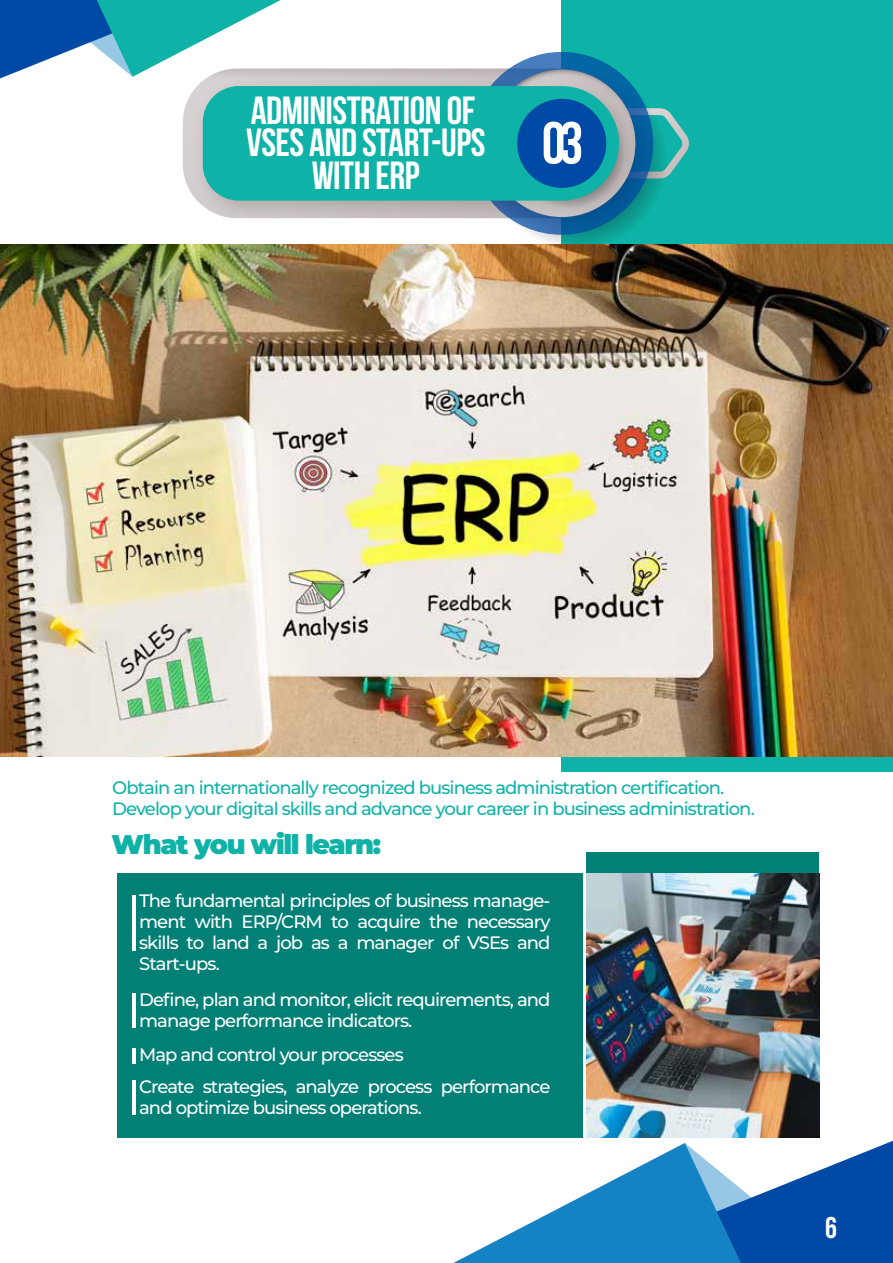
<style>
.page{position:relative;width:893px;height:1263px;background:#fff}
.page>*{position:absolute;margin:0;border:0;box-sizing:border-box;transform-origin:0 0}
.t1{font:700 59.4px "Bebas Neue";color:#fff}
.t2{font:700 39.3px/32.5px "Bebas Neue";letter-spacing:-.015em;color:#fff;text-align:center}
.t3{font:700 30px "Bebas Neue";color:#fff}
.t4{font:900 27px "Montserrat";letter-spacing:-.05em;color:#0fb2a6}
.t5{font:500 18px/21px "Montserrat";letter-spacing:-.05em;color:#fff}
.t6{font:500 18px/21px "Montserrat";letter-spacing:-.05em;color:#0fb3a7}
</style>
<div class="page">
<div style="left:117px;top:873px;width:465px;height:264px;background:#038076"></div>
<div style="left:586px;top:852px;width:233px;height:248px;background:#038076"></div>
<svg style="left:453px;top:1141px;width:440px;height:122px"></svg>
<hr style="left:132px;top:896px;width:3px;height:55px;background:#fff">
<hr style="left:132px;top:1049px;width:3px;height:15px;background:#fff">
<hr style="left:132px;top:1080px;width:3px;height:35px;background:#fff">
<hr style="left:132px;top:993px;width:3px;height:35px;background:#fff">
<div style="left:561px;top:0;width:332px;height:771px;background:#0fb2a6"></div>
<svg style="left:0;top:0;width:616px;height:79px"></svg>
<svg style="left:650px;top:108px;width:39px;height:70px"></svg>
<svg style="left:486px;top:69px;width:180px;height:180px"></svg>
<svg style="left:470px;top:52px;width:183px;height:183px;background:#226eac"></svg>
<img style="left:186px;top:70px;width:462px;height:159px">
<svg style="left:203px;top:86px;width:416px;height:115px;background:#17b1a6"></svg>
<div style="left:517px;top:99px;width:89px;height:89px;background:#004aa5;border-radius:50%"></div>
<img style="left:586px;top:873px;width:233px;height:264px">
<img style="left:0;top:244px;width:893px;height:512px">
<h2 class="t2" style="left:246px;top:93px;width:241px">ADMINISTRATION OF<br>VSES AND START-UPS<br>WITH ERP</h2>
<h1 class="t1" style="left:542px;top:110px;width:43px">03</h1>
<p class="t6" style="left:112px;top:777px;width:644px">Obtain an internationally recognized business administration certification.<br>Develop your digital skills and advance your career in business administration.</p>
<h3 class="t4" style="left:112px;top:826px;width:271px">What you will learn:</h3>
<p class="t5" style="left:139px;top:889px;width:413px;text-align:justify">The fundamental principles of business manage&shy;ment with ERP/CRM to acquire the necessary skills to land a job as a manager of VSEs and Start-ups.</p>
<p class="t5" style="left:139px;top:988px;width:413px">Define, plan and monitor, elicit requirements, and manage performance indicators.</p>
<p class="t5" style="left:139px;top:1044px;width:266px">Map and control your processes</p>
<p class="t5" style="left:139px;top:1075px;width:413px">Create strategies, analyze process performance and optimize business operations.</p>
<h3 class="t3" style="left:825px;top:1211px;width:13px">6</h3>
</div>
